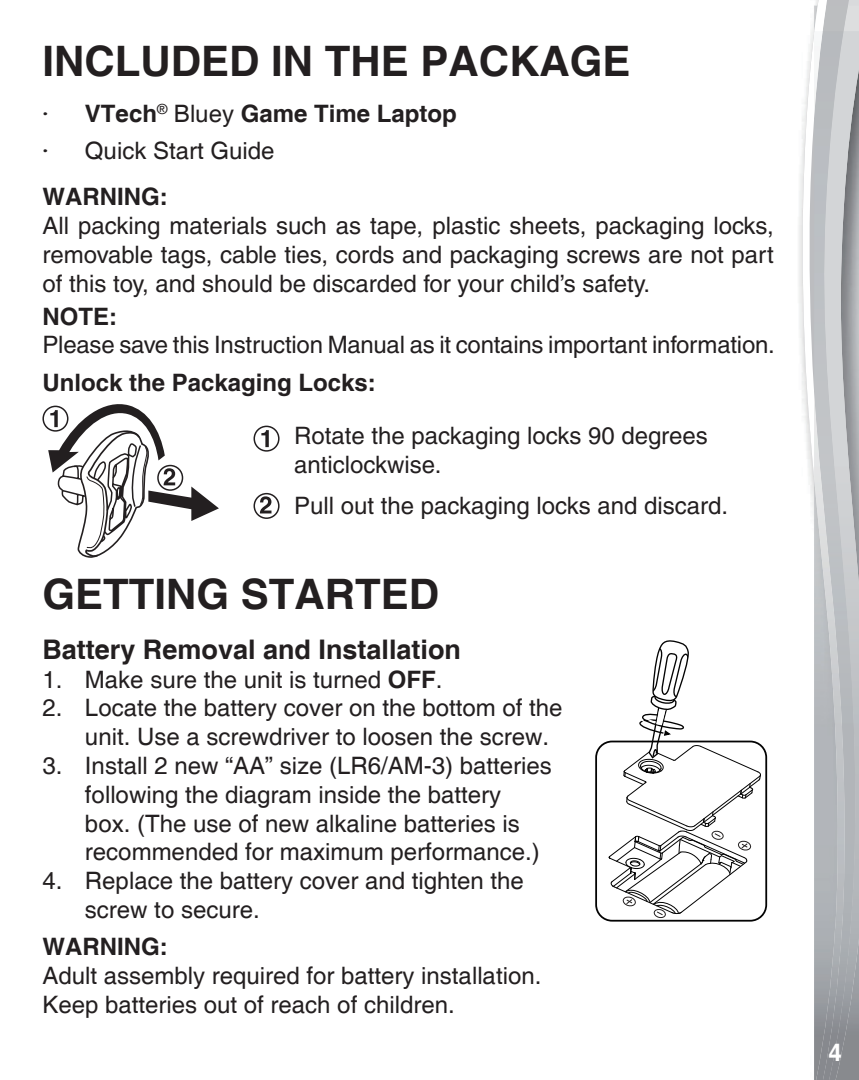
<style>
.page{position:relative;width:859px;height:1080px;background:#fff}
.page>*{position:absolute;margin:0;border:0;box-sizing:border-box;transform-origin:0 0}
.t1{font:700 42px "Helvetica";color:#231f20}
.t2{font:700 27px "Helvetica";color:#231f20}
.t3{font:24px/28.8px "Helvetica";color:#231f20}
.t4{font:500 24px/28.8px "Helvetica";color:#231f20;text-align:justify}
.t5{font:700 24px "Helvetica";color:#231f20}
.t6{font:700 24px "Helvetica";color:#231f20}
.t7{font:700 24px "Helvetica";color:#fff}
.s1{font-family:"Peppa";font-weight:400}
.s2{font-weight:400}
.s3{font-family:"Peppa"}
.s4{font-weight:700}
.s5{font-weight:500}
</style>
<div class="page">
<svg style="left:802px;top:0;width:45px;height:1080px"></svg>
<img style="left:858px;top:34px;width:1px;height:1046px">
<img style="left:847px;top:34px;width:11px;height:1046px">
<svg style="left:814px;top:6px;width:45px;height:28px"></svg>
<img style="left:814px;top:31px;width:33px;height:1049px">
<div style="left:42px;top:406px;width:26px;height:26px;border:2px solid #231f20;border-radius:50%"></div>
<svg style="left:48px;top:404px;width:171px;height:154px"></svg>
<div style="left:157px;top:465px;width:26px;height:26px;border:2px solid #231f20;border-radius:50%"></div>
<div style="left:253px;top:426px;width:27px;height:26px;border:2px solid #231f20;border-radius:50%"></div>
<svg style="left:261px;top:430px;width:8px;height:17px"></svg>
<svg style="left:260px;top:496px;width:11px;height:17px"></svg>
<div style="left:253px;top:493px;width:27px;height:26px;border:2px solid #231f20;border-radius:50%"></div>
<div style="left:595px;top:741px;width:172px;height:181px;border:2px solid #030303;border-radius:16px"></div>
<svg style="left:609px;top:640px;width:152px;height:278px"></svg>
<h1 class="t1" style="left:42px;top:36px;width:589px">INCLUDED IN THE PACKAGE</h1>
<p class="t5" style="left:42px;top:99px;width:416px"><span class="s1">•</span> VTech<sup>®</sup> <span class="s2">Bluey</span> Game Time Laptop</p>
<p class="t3" style="left:42px;top:129px;width:233px;line-height:45.9px"><span class="s3">•</span> Quick Start Guide<br><span class="s4">WARNING:</span></p>
<p class="t4" style="left:42px;top:211px;width:733px">All packing materials such as tape, plastic sheets, packaging locks, removable tags, cable ties, cords and packaging screws are not part of this toy, and should be discarded for your child’s safety.</p>
<p class="t6" style="left:42px;top:302px;width:76px">NOTE:</p>
<p class="t4" style="left:42px;top:331px;width:734px">Please save this Instruction Manual as it contains important information.</p>
<p class="t6" style="left:42px;top:368px;width:335px">Unlock the Packaging Locks:</p>
<p class="t4" style="left:294px;top:421px;width:415px">Rotate the packaging locks 90 degrees anticlockwise.</p>
<p class="t4" style="left:294px;top:491px;width:435px">Pull out the packaging locks and discard.</p>
<h1 class="t1" style="left:42px;top:569px;width:398px">GETTING STARTED</h1>
<p class="t2" style="left:42px;top:633px;width:420px">Battery Removal and Installation</p>
<p class="t3" style="left:42px;top:666px;width:402px"><span class="s5">1.</span> Make sure the unit is turned <span class="s4">OFF</span>.</p>
<p class="t3" style="left:85px;top:694px;width:479px;text-indent:-43px">2. Locate the battery cover on the bottom of the unit. Use a screwdriver to loosen the screw.</p>
<p class="t3" style="left:85px;top:752px;width:468px;text-indent:-43px">3. Install 2 new “AA” size (LR6/AM-3) batteries following the diagram inside the battery box. (The use of new alkaline batteries is recommended for maximum performance.)</p>
<p class="t3" style="left:85px;top:867px;width:440px;text-indent:-43px">4. Replace the battery cover and tighten the screw to secure.</p>
<p class="t5" style="left:42px;top:932px;width:127px">WARNING:</p>
<p class="t3" style="left:42px;top:962px;width:500px">Adult assembly required for battery installation.<br>Keep batteries out of reach of children.</p>
<p class="t7" style="left:829px;top:1038px;width:15px">4</p>
</div>
